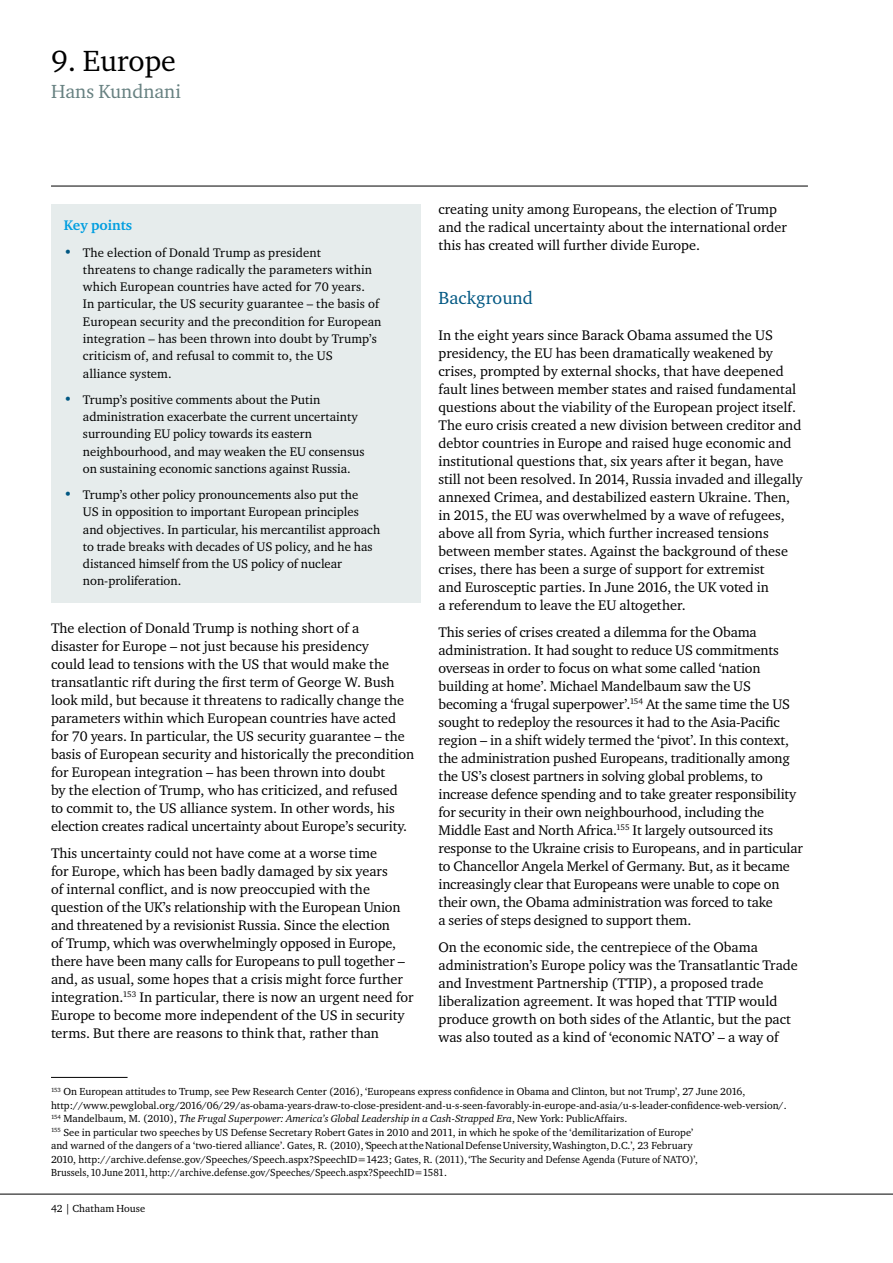
<style>
.page{position:relative;width:893px;height:1263px;background:#fff}
.page>*{position:absolute;margin:0;border:0;box-sizing:border-box;transform-origin:0 0}
.t1{font:30px "Charter ITC";color:#000}
.t2{font:19.5px "Charter ITC";color:#678181}
.t3{font:18px "Charter ITC";color:#005782}
.t4{font:14.25px/18px "Charter ITC";color:#000}
.t5{font:700 14.25px "Charter ITC";color:#009ee0}
.t6{font:12.75px/17.2px "Charter ITC";color:#000}
.t7{font:10.5px/13.5px "Charter ITC";color:#000}
.s1{font-weight:700;font-size:14.25px;color:#005782}
.s2{font-style:italic}
</style>
<div class="page">
<hr style="left:51px;top:186px;width:757px;height:1px;background:#000">
<hr style="left:0;top:1194px;width:893px;height:1px;background:#000">
<hr style="left:51px;top:1077px;width:77px;height:1px;background:#000">
<div style="left:51px;top:205px;width:369px;height:44px;background:#e6ecec"></div>
<div style="left:51px;top:232px;width:369px;height:161px;background:#e6ecec"></div>
<div style="left:51px;top:379px;width:369px;height:109px;background:#e6ecec"></div>
<div style="left:51px;top:474px;width:369px;height:129px;background:#e6ecec"></div>
<h1 class="t1" style="left:51px;top:42px;width:126px">9. Europe</h1>
<h2 class="t2" style="left:51px;top:79px;width:131px">Hans Kundnani</h2>
<p class="t5" style="left:64px;top:217px;width:70px">Key points</p>
<p class="t6" style="left:83px;top:243px;width:300px;text-indent:-19px"><span class="s1">•</span> The election of Donald Trump as president<br>threatens to change radically the parameters within which European countries have acted for 70 years.<br>In particular, the US security guarantee – the basis of European security and the precondition for European integration – has been thrown into doubt by Trump’s criticism of, and refusal to commit to, the US<br>alliance system.</p>
<p class="t6" style="left:83px;top:390px;width:283px;text-indent:-19px"><span class="s1">•</span> Trump’s positive comments about the Putin administration exacerbate the current uncertainty surrounding EU policy towards its eastern neighbourhood, and may weaken the EU consensus on sustaining economic sanctions against Russia.</p>
<p class="t6" style="left:83px;top:486px;width:299px;text-indent:-19px"><span class="s1">•</span> Trump’s other policy pronouncements also put the<br>US in opposition to important European principles and objectives. In particular, his mercantilist approach to trade breaks with decades of US policy, and he has distanced himself from the US policy of nuclear non-proliferation.</p>
<p class="t4" style="left:51px;top:619px;width:365px">The election of Donald Trump is nothing short of a<br>disaster for Europe – not just because his presidency<br>could lead to tensions with the US that would make the transatlantic rift during the first term of George W. Bush look mild, but because it threatens to radically change the parameters within which European countries have acted for 70 years. In particular, the US security guarantee – the basis of European security and historically the precondition for European integration – has been thrown into doubt<br>by the election of Trump, who has criticized, and refused<br>to commit to, the US alliance system. In other words, his election creates radical uncertainty about Europe’s security.</p>
<p class="t4" style="left:51px;top:844px;width:364px">This uncertainty could not have come at a worse time<br>for Europe, which has been badly damaged by six years<br>of internal conflict, and is now preoccupied with the question of the UK’s relationship with the European Union and threatened by a revisionist Russia. Since the election<br>of Trump, which was overwhelmingly opposed in Europe, there have been many calls for Europeans to pull together – and, as usual, some hopes that a crisis might force further integration.<sup>153</sup> In particular, there is now an urgent need for Europe to become more independent of the US in security terms. But there are reasons to think that, rather than</p>
<p class="t4" style="left:438px;top:200px;width:350px">creating unity among Europeans, the election of Trump and the radical uncertainty about the international order this has created will further divide Europe.</p>
<p class="t3" style="left:438px;top:287px;width:96px">Background</p>
<p class="t4" style="left:438px;top:326px;width:366px">In the eight years since Barack Obama assumed the US presidency, the EU has been dramatically weakened by crises, prompted by external shocks, that have deepened fault lines between member states and raised fundamental questions about the viability of the European project itself.<br>The euro crisis created a new division between creditor and debtor countries in Europe and raised huge economic and institutional questions that, six years after it began, have still not been resolved. In 2014, Russia invaded and illegally annexed Crimea, and destabilized eastern Ukraine. Then, in 2015, the EU was overwhelmed by a wave of refugees, above all from Syria, which further increased tensions between member states. Against the background of these crises, there has been a surge of support for extremist<br>and Eurosceptic parties. In June 2016, the UK voted in<br>a referendum to leave the EU altogether.</p>
<p class="t4" style="left:438px;top:623px;width:366px">This series of crises created a dilemma for the Obama administration. It had sought to reduce US commitments overseas in order to focus on what some called ‘nation building at home’. Michael Mandelbaum saw the US becoming a ‘frugal superpower’.<sup>154</sup> At the same time the US sought to redeploy the resources it had to the Asia-Pacific region – in a shift widely termed the ‘pivot’. In this context, the administration pushed Europeans, traditionally among the US’s closest partners in solving global problems, to increase defence spending and to take greater responsibility for security in their own neighbourhood, including the Middle East and North Africa.<sup>155</sup> It largely outsourced its response to the Ukraine crisis to Europeans, and in particular to Chancellor Angela Merkel of Germany. But, as it became increasingly clear that Europeans were unable to cope on their own, the Obama administration was forced to take<br>a series of steps designed to support them.</p>
<p class="t4" style="left:438px;top:938px;width:361px">On the economic side, the centrepiece of the Obama administration’s Europe policy was the Transatlantic Trade and Investment Partnership (TTIP), a proposed trade liberalization agreement. It was hoped that TTIP would produce growth on both sides of the Atlantic, but the pact was also touted as a kind of ‘economic NATO’ – a way of</p>
<p class="t7" style="left:51px;top:1084px;width:737px"><sup>153</sup> On European attitudes to Trump, see Pew Research Center (2016), ‘Europeans express confidence in Obama and Clinton, but not Trump’, 27 June 2016, http://www.pewglobal.org/2016/06/29/as-obama-years-draw-to-close-president-and-u-s-seen-favorably-in-europe-and-asia/u-s-leader-confidence-web-version/.<br><sup>154</sup> Mandelbaum, M. (2010), <span class="s2">The Frugal Superpower: America’s Global Leadership in a Cash-Strapped Era</span>, New York: PublicAffairs.<br><sup>155</sup> See in particular two speeches by US Defense Secretary Robert Gates in 2010 and 2011, in which he spoke of the ‘demilitarization of Europe’<br>and warned of the dangers of a ‘two-tiered alliance’. Gates, R. (2010), ‘Speech at the National Defense University, Washington, D.C.’, 23 February<br>2010, http://archive.defense.gov/Speeches/Speech.aspx?SpeechID=1423; Gates, R. (2011), ‘The Security and Defense Agenda (Future of NATO)’,<br>Brussels, 10 June 2011, http://archive.defense.gov/Speeches/Speech.aspx?SpeechID=1581.</p>
<p class="t7" style="left:51px;top:1201px;width:96px">42 | Chatham House</p>
</div>
